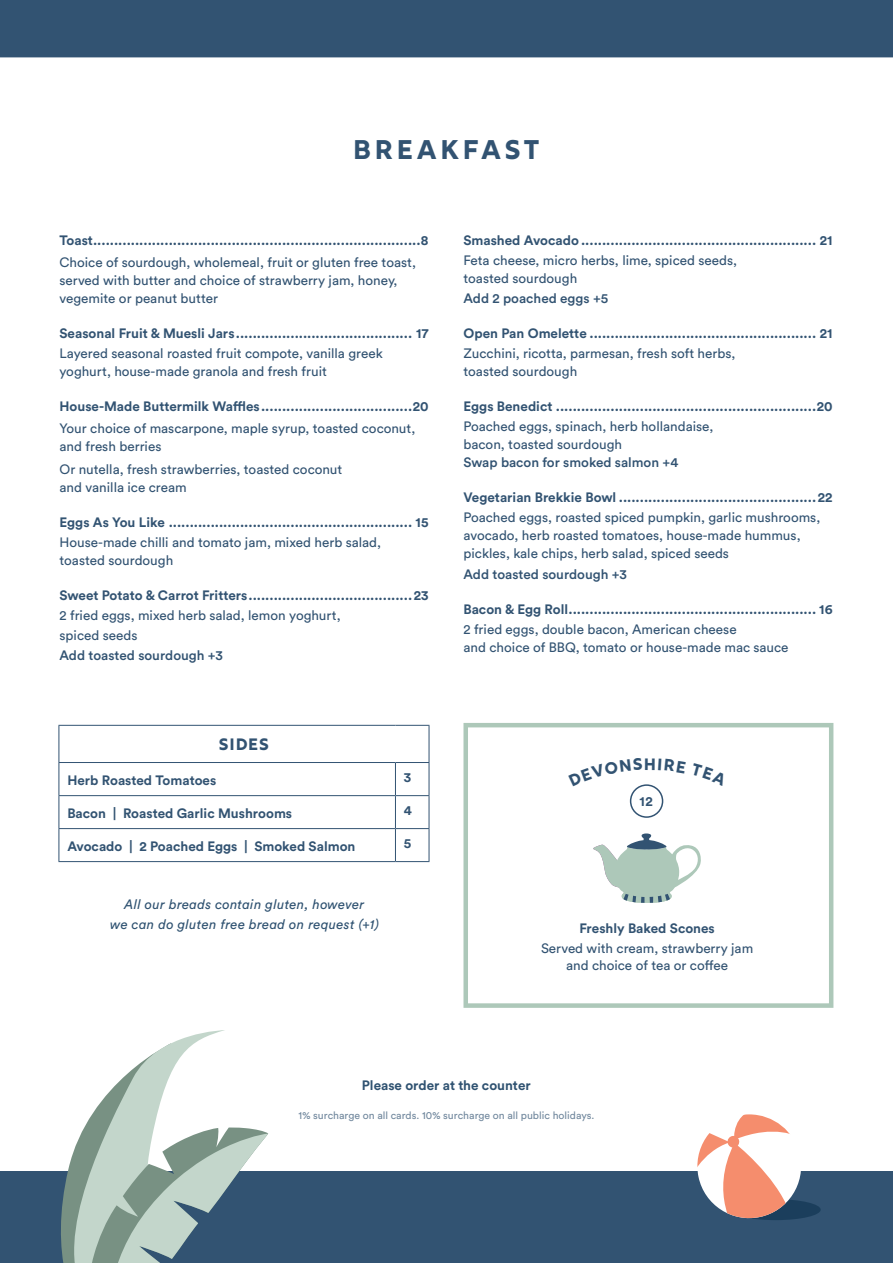
<style>
.page{position:relative;width:893px;height:1263px;background:#fff}
.page>*{position:absolute;margin:0;border:0;box-sizing:border-box;transform-origin:0 0}
.Section_Heading{font:27px "Rig Bold Face";letter-spacing:.09em;color:#325372}
.Section_Heading-2{font:16.5px "Rig Bold Face";letter-spacing:.01em;color:#325372}
.Body_Copy_Descriptio{font:13.5px/18px "Circular Std";color:#325372}
.Body_Copy_Descriptio-2{font:700 13.5px "Circular Std";color:#325372}
.Body_Copy_Descriptio-3{font:italic 13.5px/19.5px "Circular Std";letter-spacing:.02em;color:#2f5271;text-align:center}
.Body_Copy_Descriptio-4{font:500 13.5px "Circular Std";color:#325372}
.Body_Copy_Descriptio-5{font:700 13.5px "Circular Std";color:#2f5271}
.Prices{font:700 13.5px "Circular Std";color:#325372}
.t1{font:10.5px "Circular Std";color:#325372}
.s1{font-weight:500}
</style>
<div class="page">
<hr style="left:58px;top:725px;width:337px;height:1px;background:#325372">
<hr style="left:58px;top:726px;width:1px;height:36px;background:#325372">
<hr style="left:395px;top:725px;width:34px;height:1px;background:#325372">
<hr style="left:429px;top:726px;width:1px;height:36px;background:#325372">
<hr style="left:58px;top:762px;width:337px;height:1px;background:#325372">
<hr style="left:58px;top:763px;width:1px;height:32px;background:#325372">
<hr style="left:395px;top:762px;width:34px;height:1px;background:#325372">
<hr style="left:395px;top:763px;width:1px;height:32px;background:#325372">
<hr style="left:429px;top:763px;width:1px;height:32px;background:#325372">
<hr style="left:58px;top:795px;width:337px;height:1px;background:#325372">
<hr style="left:58px;top:796px;width:1px;height:32px;background:#325372">
<hr style="left:395px;top:795px;width:34px;height:1px;background:#325372">
<hr style="left:395px;top:796px;width:1px;height:32px;background:#325372">
<hr style="left:429px;top:796px;width:1px;height:32px;background:#325372">
<hr style="left:58px;top:828px;width:337px;height:1px;background:#325372">
<hr style="left:58px;top:829px;width:1px;height:32px;background:#325372">
<hr style="left:395px;top:828px;width:34px;height:1px;background:#325372">
<hr style="left:395px;top:829px;width:1px;height:32px;background:#325372">
<hr style="left:429px;top:829px;width:1px;height:32px;background:#325372">
<hr style="left:58px;top:861px;width:337px;height:1px;background:#325372">
<hr style="left:395px;top:861px;width:34px;height:1px;background:#325372">
<div style="left:0;top:1171px;width:893px;height:92px;background:#325372"></div>
<div style="left:0;top:0;width:893px;height:57px;background:#325372"></div>
<svg style="left:593px;top:833px;width:108px;height:70px"></svg>
<div style="left:630px;top:784px;width:33px;height:34px;border:2px solid #325372;border-radius:50%"></div>
<div style="left:463px;top:723px;width:370px;height:285px;border:4px solid #adc8b9"></div>
<div style="left:731px;top:1199px;width:90px;height:21px;background:#1b3e5c;border-radius:50%"></div>
<svg style="left:697px;top:1114px;width:109px;height:106px"></svg>
<svg style="left:61px;top:1030px;width:207px;height:233px"></svg>
<p class="Section_Heading" style="left:352px;top:133px;width:190px">BREAKFAST</p>
<p class="Body_Copy_Descriptio-2" style="left:60px;top:231px;width:371px">Toast..............................................................................8</p>
<p class="Body_Copy_Descriptio" style="left:60px;top:253px;width:358px">Choice of sourdough, wholemeal, fruit or gluten free toast, served with butter and choice of strawberry jam, honey, vegemite or peanut butter</p>
<p class="Body_Copy_Descriptio-2" style="left:60px;top:324px;width:371px">Seasonal Fruit &amp; Muesli Jars.......................................... 17</p>
<p class="Body_Copy_Descriptio" style="left:60px;top:344px;width:325px">Layered seasonal roasted fruit compote, vanilla greek yoghurt, house-made granola and fresh fruit</p>
<p class="Body_Copy_Descriptio-2" style="left:60px;top:398px;width:370px">House-Made Buttermilk Waffles....................................20</p>
<p class="Body_Copy_Descriptio" style="left:60px;top:419px;width:357px">Your choice of mascarpone, maple syrup, toasted coconut, and fresh berries</p>
<p class="Body_Copy_Descriptio" style="left:60px;top:460px;width:284px">Or nutella, fresh strawberries, toasted coconut and vanilla ice cream</p>
<p class="Body_Copy_Descriptio-2" style="left:60px;top:513px;width:371px">Eggs As You Like .......................................................... 15</p>
<p class="Body_Copy_Descriptio" style="left:60px;top:533px;width:323px">House-made chilli and tomato jam, mixed herb salad, toasted sourdough</p>
<p class="Body_Copy_Descriptio-2" style="left:60px;top:586px;width:371px">Sweet Potato &amp; Carrot Fritters.......................................23</p>
<p class="Body_Copy_Descriptio" style="left:60px;top:606px;width:283px">2 fried eggs, mixed herb salad, lemon yoghurt,</p>
<p class="Body_Copy_Descriptio" style="left:60px;top:626px;width:79px">spiced seeds</p>
<p class="Body_Copy_Descriptio-4" style="left:60px;top:647px;width:165px">Add toasted sourdough +3</p>
<p class="Section_Heading-2" style="left:219px;top:734px;width:52px">SIDES</p>
<p class="Body_Copy_Descriptio-2" style="left:67px;top:771px;width:150px">Herb Roasted Tomatoes</p>
<p class="Prices" style="left:404px;top:768px;width:9px">3</p>
<p class="Body_Copy_Descriptio-2" style="left:67px;top:804px;width:226px">Bacon | Roasted Garlic Mushrooms</p>
<p class="Prices" style="left:404px;top:802px;width:10px">4</p>
<p class="Body_Copy_Descriptio-2" style="left:67px;top:837px;width:290px">Avocado | 2 Poached Eggs | Smoked Salmon</p>
<p class="Prices" style="left:404px;top:834px;width:9px">5</p>
<p class="Body_Copy_Descriptio-3" style="left:110px;top:894px;width:270px">All our breads contain gluten, however<br>we can do gluten free bread on request (+1)</p>
<p class="Body_Copy_Descriptio-2" style="left:463px;top:231px;width:371px">Smashed Avocado ........................................................ 21</p>
<p class="Body_Copy_Descriptio" style="left:463px;top:251px;width:275px">Feta cheese, micro herbs, lime, spiced seeds, toasted sourdough</p>
<p class="Body_Copy_Descriptio-4" style="left:463px;top:290px;width:146px">Add 2 poached eggs +5</p>
<p class="Body_Copy_Descriptio-2" style="left:463px;top:324px;width:371px">Open Pan Omelette ...................................................... 21</p>
<p class="Body_Copy_Descriptio" style="left:463px;top:344px;width:273px">Zucchini, ricotta, parmesan, fresh soft herbs, toasted sourdough</p>
<p class="Body_Copy_Descriptio-2" style="left:463px;top:398px;width:371px">Eggs Benedict ..............................................................20</p>
<p class="Body_Copy_Descriptio" style="left:463px;top:417px;width:251px">Poached eggs, spinach, herb hollandaise, bacon, toasted sourdough<br><span class="s1">Swap bacon for smoked salmon +4</span></p>
<p class="Body_Copy_Descriptio-2" style="left:463px;top:489px;width:370px">Vegetarian Brekkie Bowl ...............................................22</p>
<p class="Body_Copy_Descriptio" style="left:463px;top:508px;width:358px">Poached eggs, roasted spiced pumpkin, garlic mushrooms, avocado, herb roasted tomatoes, house-made hummus, pickles, kale chips, herb salad, spiced seeds</p>
<p class="Body_Copy_Descriptio-4" style="left:463px;top:565px;width:165px">Add toasted sourdough +3</p>
<p class="Body_Copy_Descriptio-2" style="left:463px;top:600px;width:371px">Bacon &amp; Egg Roll........................................................... 16</p>
<p class="Body_Copy_Descriptio" style="left:463px;top:620px;width:326px">2 fried eggs, double bacon, American cheese<br>and choice of BBQ, tomato or house-made mac sauce</p>
<p class="Section_Heading-2" style="left:643px;top:754px;width:15px">H</p>
<p class="Prices" style="left:639px;top:792px;width:15px">12</p>
<p class="Body_Copy_Descriptio-2" style="left:579px;top:919px;width:137px">Freshly Baked Scones</p>
<p class="Body_Copy_Descriptio" style="left:541px;top:939px;width:214px">Served with cream, strawberry jam</p>
<p class="Body_Copy_Descriptio" style="left:566px;top:956px;width:164px">and choice of tea or coffee</p>
<p class="Body_Copy_Descriptio-5" style="left:362px;top:1076px;width:170px">Please order at the counter</p>
<p class="t1" style="left:298px;top:1109px;width:298px">1% surcharge on all cards. 10% surcharge on all public holidays.</p>
</div>
